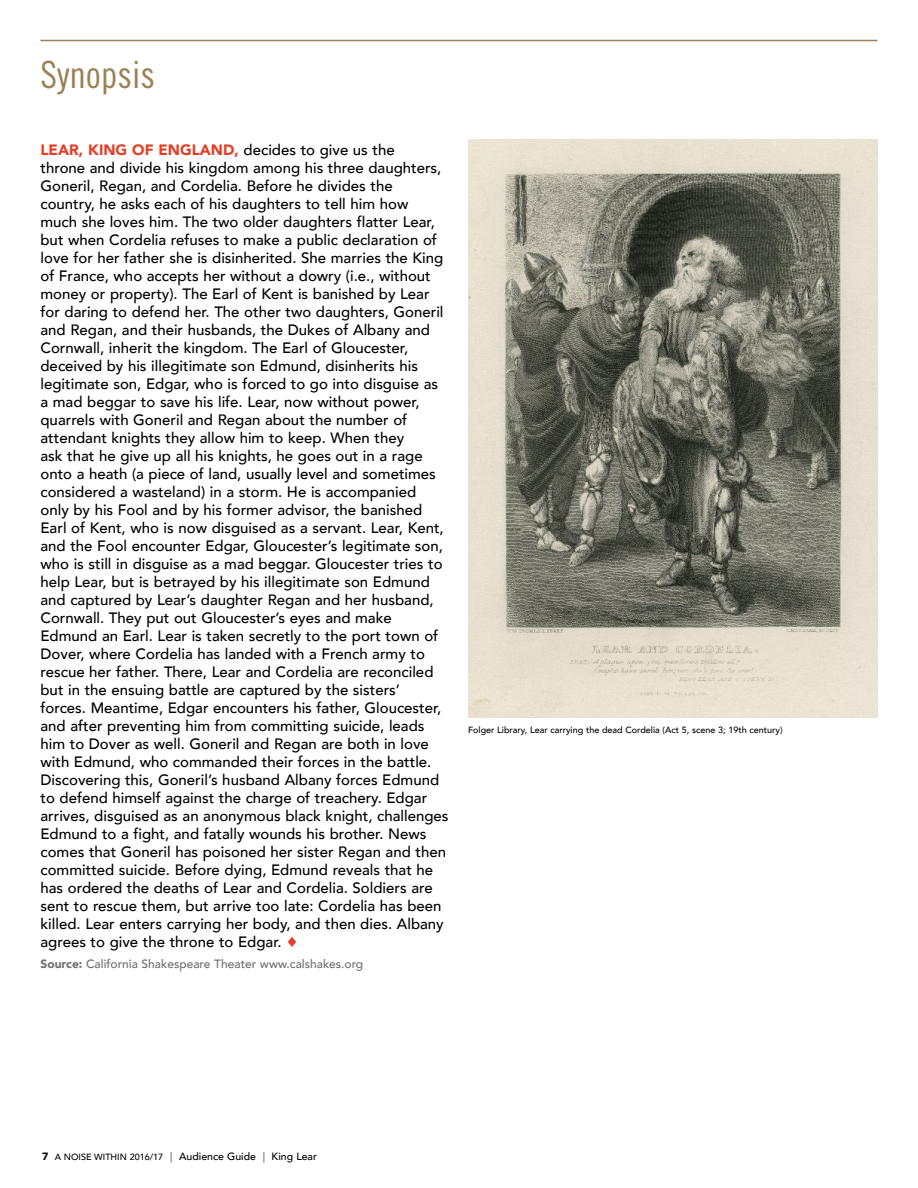
<style>
.page{position:relative;width:918px;height:1188px;background:#fff}
.page>*{position:absolute;margin:0;border:0;box-sizing:border-box;transform-origin:0 0}
.t1{font:37.5px "Trade Gothic Cond Eighteen";color:#9d8155}
.t2{font:500 15px/18px "Avenir";color:#000}
.t3{font:500 12px "Avenir";color:#6d6e71}
.t4{font:500 10.5px "Avenir";color:#000}
.t5{font:500 9px "Avenir";color:#000}
.s1{font-weight:900;color:#e43e26}
.s2{color:#e43e26}
.s3{font-weight:900}
.s4{font-size:9px}
.s5{font-weight:900;color:#939598}
</style>
<div class="page">
<hr style="left:40px;top:40px;width:838px;height:1px;background:#9d8155">
<img style="left:468px;top:140px;width:410px;height:578px">
<h1 class="t1" style="left:40px;top:52px;width:116px">Synopsis</h1>
<p class="t2" style="left:40px;top:140px;width:410px"><span class="s1">LEAR, KING OF ENGLAND,</span> decides to give us the<br>throne and divide his kingdom among his three daughters, Goneril, Regan, and Cordelia. Before he divides the country, he asks each of his daughters to tell him how much she loves him. The two older daughters flatter Lear, but when Cordelia refuses to make a public declaration of love for her father she is disinherited. She marries the King of France, who accepts her without a dowry (i.e., without money or property). The Earl of Kent is banished by Lear for daring to defend her. The other two daughters, Goneril and Regan, and their husbands, the Dukes of Albany and Cornwall, inherit the kingdom. The Earl of Gloucester, deceived by his illegitimate son Edmund, disinherits his legitimate son, Edgar, who is forced to go into disguise as a mad beggar to save his life. Lear, now without power, quarrels with Goneril and Regan about the number of attendant knights they allow him to keep. When they<br>ask that he give up all his knights, he goes out in a rage onto a heath (a piece of land, usually level and sometimes considered a wasteland) in a storm. He is accompanied<br>only by his Fool and by his former advisor, the banished Earl of Kent, who is now disguised as a servant. Lear, Kent, and the Fool encounter Edgar, Gloucester’s legitimate son, who is still in disguise as a mad beggar. Gloucester tries to help Lear, but is betrayed by his illegitimate son Edmund and captured by Lear’s daughter Regan and her husband, Cornwall. They put out Gloucester’s eyes and make Edmund an Earl. Lear is taken secretly to the port town of Dover, where Cordelia has landed with a French army to rescue her father. There, Lear and Cordelia are reconciled but in the ensuing battle are captured by the sisters’ forces. Meantime, Edgar encounters his father, Gloucester, and after preventing him from committing suicide, leads him to Dover as well. Goneril and Regan are both in love with Edmund, who commanded their forces in the battle.<br>Discovering this, Goneril’s husband Albany forces Edmund to defend himself against the charge of treachery. Edgar arrives, disguised as an anonymous black knight, challenges Edmund to a fight, and fatally wounds his brother. News comes that Goneril has poisoned her sister Regan and then committed suicide. Before dying, Edmund reveals that he has ordered the deaths of Lear and Cordelia. Soldiers are sent to rescue them, but arrive too late: Cordelia has been killed. Lear enters carrying her body, and then dies. Albany agrees to give the throne to Edgar. <span class="s2">♦</span></p>
<p class="t3" style="left:40px;top:953px;width:324px"><span class="s3">Source:</span> California Shakespeare Theater www.calshakes.org</p>
<p class="t5" style="left:468px;top:722px;width:316px">Folger Library, Lear carrying the dead Cordelia (Act 5, scene 3; 19th century)</p>
<p class="t4" style="left:42px;top:1147px;width:276px"><span class="s3">7</span> <span class="s4">A NOISE WITHIN 2016/17</span> <span class="s5">|</span> Audience Guide <span class="s5">|</span> King Lear</p>
</div>
